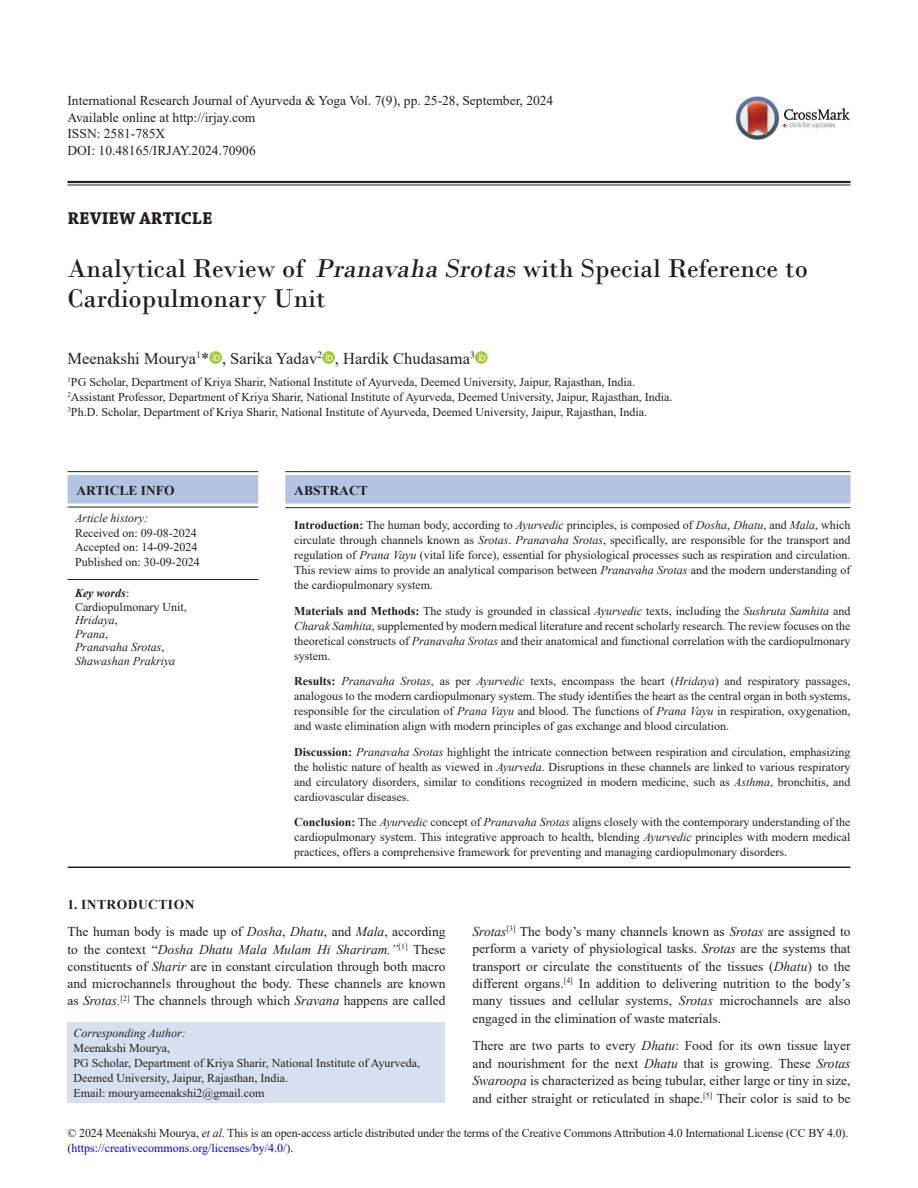
<style>
.page{position:relative;width:918px;height:1188px;background:#fff}
.page>*{position:absolute;margin:0;border:0;box-sizing:border-box;transform-origin:0 0}
.AT{font:27px/30px "Bodoni";color:#231f20}
.AH{font:700 18px "Chaparral Pro";color:#231f20}
.AU{font:16.5px "Times New Roman";color:#231f20}
.TX{font:13.5px/17.4px "Times New Roman";color:#231f20;text-align:justify}
.Jou_Ins{font:13.5px "Times New Roman";color:#231f20}
.Article_info{font:700 13.5px "Times New Roman";letter-spacing:.035em;color:#231f20}
.Article_info-2{font:700 13.5px "Times New Roman";color:#231f20}
.ABSH{font:700 13.5px "Times New Roman";color:#231f20}
.ABS{font:12px/15px "Times New Roman";color:#231f20;text-align:justify}
.ABS_FIRST{font:12px/15px "Times New Roman";letter-spacing:-.015em;color:#231f20}
.AFF{font:12px "Times New Roman";color:#231f20}
.ADD{font:12px/15px "Times New Roman";color:#231f20}
.HIS{font:12px/14.4px "Times New Roman";color:#231f20}
.KWD{font:italic 12px/13.5px "Times New Roman";color:#231f20}
.s1{font-style:italic}
.s2{font-weight:700}
.s3{font-style:normal}
.s4{color:#00f}
</style>
<div class="page">
<hr style="left:68px;top:181px;width:782px;height:2px;background:#231f20">
<hr style="left:68px;top:185px;width:782px;height:1px;background:#231f20">
<svg style="left:209px;top:351px;width:13px;height:13px"></svg>
<svg style="left:213px;top:353px;width:7px;height:8px"></svg>
<div style="left:322px;top:351px;width:13px;height:13px;background:#a5cd3a;border-radius:50%"></div>
<svg style="left:326px;top:353px;width:7px;height:8px"></svg>
<svg style="left:475px;top:351px;width:13px;height:13px"></svg>
<svg style="left:479px;top:353px;width:6px;height:8px"></svg>
<hr style="left:285px;top:471px;width:565px;height:1px;background:#231f20">
<div style="left:285px;top:475px;width:565px;height:29px;background:#b3c4e2"></div>
<hr style="left:285px;top:507px;width:565px;height:1px;background:#231f20">
<hr style="left:68px;top:867px;width:782px;height:1px;background:#231f20">
<div style="left:68px;top:1022px;width:378px;height:80px;background:#d6e0f0"></div>
<hr style="left:68px;top:471px;width:190px;height:1px;background:#231f20">
<div style="left:68px;top:475px;width:190px;height:29px;background:#b3c4e2"></div>
<hr style="left:68px;top:507px;width:190px;height:1px;background:#231f20">
<hr style="left:68px;top:579px;width:190px;height:1px;background:#231f20">
<img style="left:736px;top:96px;width:114px;height:43px">
<p class="Jou_Ins" style="left:68px;top:91px;width:487px">International Research Journal of Ayurveda &amp; Yoga Vol. 7(9), pp. 25-28, September, 2024</p>
<p class="Jou_Ins" style="left:68px;top:108px;width:189px">Available online at http://irjay.com</p>
<p class="Jou_Ins" style="left:68px;top:124px;width:99px">ISSN: 2581-785X</p>
<p class="Jou_Ins" style="left:68px;top:141px;width:190px">DOI: 10.48165/IRJAY.2024.70906</p>
<p class="AH" style="left:68px;top:208px;width:147px">REVIEW ARTICLE</p>
<p class="AT" style="left:68px;top:253px;width:742px">Analytical Review of <span class="s1">Pranavaha Srotas</span>with Special Reference to<br>Cardiopulmonary Unit</p>
<p class="AU" style="left:68px;top:347px;width:409px">Meenakshi Mourya<sup>1</sup>* , Sarika Yadav<sup>2</sup> , Hardik Chudasama<sup>3</sup></p>
<p class="AFF" style="left:68px;top:374px;width:569px"><sup>1</sup>PG Scholar, Department of Kriya Sharir, National Institute of Ayurveda, Deemed University, Jaipur, Rajasthan, India.</p>
<p class="AFF" style="left:68px;top:389px;width:607px"><sup>2</sup>Assistant Professor, Department of Kriya Sharir, National Institute of Ayurveda, Deemed University, Jaipur, Rajasthan, India.</p>
<p class="AFF" style="left:68px;top:404px;width:581px"><sup>3</sup>Ph.D. Scholar, Department of Kriya Sharir, National Institute of Ayurveda, Deemed University, Jaipur, Rajasthan, India.</p>
<p class="Article_info-2" style="left:76px;top:480px;width:100px">ARTICLE INFO</p>
<p class="HIS" style="left:75px;top:511px;width:126px"><span class="s1">Article history:<br></span>Received on: 09-08-2024<br>Accepted on: 14-09-2024<br>Published on: 30-09-2024</p>
<p class="KWD" style="left:75px;top:586px;width:113px"><span class="s2">Key words</span><span class="s3">:<br>Cardiopulmonary Unit,<br></span>Hridaya<span class="s3">,<br></span>Prana<span class="s3">,<br></span>Pranavaha Srotas<span class="s3">,<br></span>Shawashan Prakriya</p>
<p class="ABSH" style="left:294px;top:480px;width:75px">ABSTRACT</p>
<p class="ABS_FIRST" style="left:294px;top:517px;width:558px;text-align:justify"><span class="s2">Introduction:</span> The human body, according to <span class="s1">Ayurvedic</span> principles, is composed of <span class="s1">Dosha</span>, <span class="s1">Dhatu</span>, and <span class="s1">Mala</span>, which circulate through channels known as <span class="s1">Srotas</span>. <span class="s1">Pranavaha Srotas</span>, specifically, are responsible for the transport and regulation of <span class="s1">Prana Vayu</span> (vital life force), essential for physiological processes such as respiration and circulation.<br>This review aims to provide an analytical comparison between <span class="s1">Pranavaha Srotas</span> and the modern understanding of the cardiopulmonary system.</p>
<p class="ABS" style="left:294px;top:603px;width:558px"><span class="s2">Materials and Methods:</span> The study is grounded in classical <span class="s1">Ayurvedic</span> texts, including the <span class="s1">Sushruta Samhita</span> and <span class="s1">Charak Samhita</span>, supplemented by modern medical literature and recent scholarly research. The review focuses on the theoretical constructs of <span class="s1">Pranavaha Srotas</span> and their anatomical and functional correlation with the cardiopulmonary system.</p>
<p class="ABS" style="left:294px;top:673px;width:558px"><span class="s2">Results:</span> <span class="s1">Pranavaha Srotas</span>, as per <span class="s1">Ayurvedic</span> texts, encompass the heart (<span class="s1">Hridaya</span>) and respiratory passages, analogous to the modern cardiopulmonary system. The study identifies the heart as the central organ in both systems, responsible for the circulation of <span class="s1">Prana Vayu</span> and blood. The functions of <span class="s1">Prana Vayu</span> in respiration, oxygenation, and waste elimination align with modern principles of gas exchange and blood circulation.</p>
<p class="ABS" style="left:294px;top:744px;width:558px"><span class="s2">Discussion:</span> <span class="s1">Pranavaha Srotas</span> highlight the intricate connection between respiration and circulation, emphasizing the holistic nature of health as viewed in <span class="s1">Ayurveda</span>. Disruptions in these channels are linked to various respiratory and circulatory disorders, similar to conditions recognized in modern medicine, such as <span class="s1">Asthma</span>, bronchitis, and cardiovascular diseases.</p>
<p class="ABS" style="left:294px;top:814px;width:558px"><span class="s2">Conclusion:</span> The <span class="s1">Ayurvedic</span> concept of <span class="s1">Pranavaha Srotas</span> aligns closely with the contemporary understanding of the cardiopulmonary system. This integrative approach to health, blending <span class="s1">Ayurvedic</span> principles with modern medical practices, offers a comprehensive framework for preventing and managing cardiopulmonary disorders.</p>
<h1 class="Article_info" style="left:68px;top:894px;width:128px">1. INTRODUCTION</h1>
<p class="TX" style="left:68px;top:923px;width:380px">The human body is made up of <span class="s1">Dosha</span>, <span class="s1">Dhatu</span>, and <span class="s1">Mala</span>, according to the context “<span class="s1">Dosha Dhatu Mala Mulam Hi Shariram.”</span><sup>[1]</sup> These constituents of <span class="s1">Sharir</span> are in constant circulation through both macro and microchannels throughout the body. These channels are known as <span class="s1">Srotas.</span><sup>[2]</sup> The channels through which <span class="s1">Sravana</span> happens are called</p>
<p class="ADD" style="left:74px;top:1025px;width:348px"><span class="s1">Corresponding Author:<br></span>Meenakshi Mourya,<br>PG Scholar, Department of Kriya Sharir, National Institute of Ayurveda, Deemed University, Jaipur, Rajasthan, India.<br>Email: mouryameenakshi2@gmail.com</p>
<p class="TX" style="left:472px;top:922px;width:380px"><span class="s1">Srotas</span><sup>[3]</sup> The body’s many channels known as <span class="s1">Srotas</span> are assigned to perform a variety of physiological tasks. <span class="s1">Srotas</span> are the systems that transport or circulate the constituents of the tissues (<span class="s1">Dhatu</span>) to the different organs.<sup>[4]</sup> In addition to delivering nutrition to the body’s many tissues and cellular systems, <span class="s1">Srotas</span> microchannels are also engaged in the elimination of waste materials.</p>
<p class="TX" style="left:472px;top:1037px;width:380px">There are two parts to every <span class="s1">Dhatu</span>: Food for its own tissue layer and nourishment for the next <span class="s1">Dhatu</span> that is growing. These <span class="s1">Srotas Swaroopa</span> is characterized as being tubular, either large or tiny in size, and either straight or reticulated in shape.<sup>[5]</sup> Their color is said to be</p>
<p class="ABS_FIRST" style="left:68px;top:1125px;width:782px">© 2024 Meenakshi Mourya, <span class="s1">et al</span>. This is an open-access article distributed under the terms of the Creative Commons Attribution 4.0 International License (CC BY 4.0). (<span class="s4">https://creativecommons.org/licenses/by/4.0/</span>).</p>
</div>
